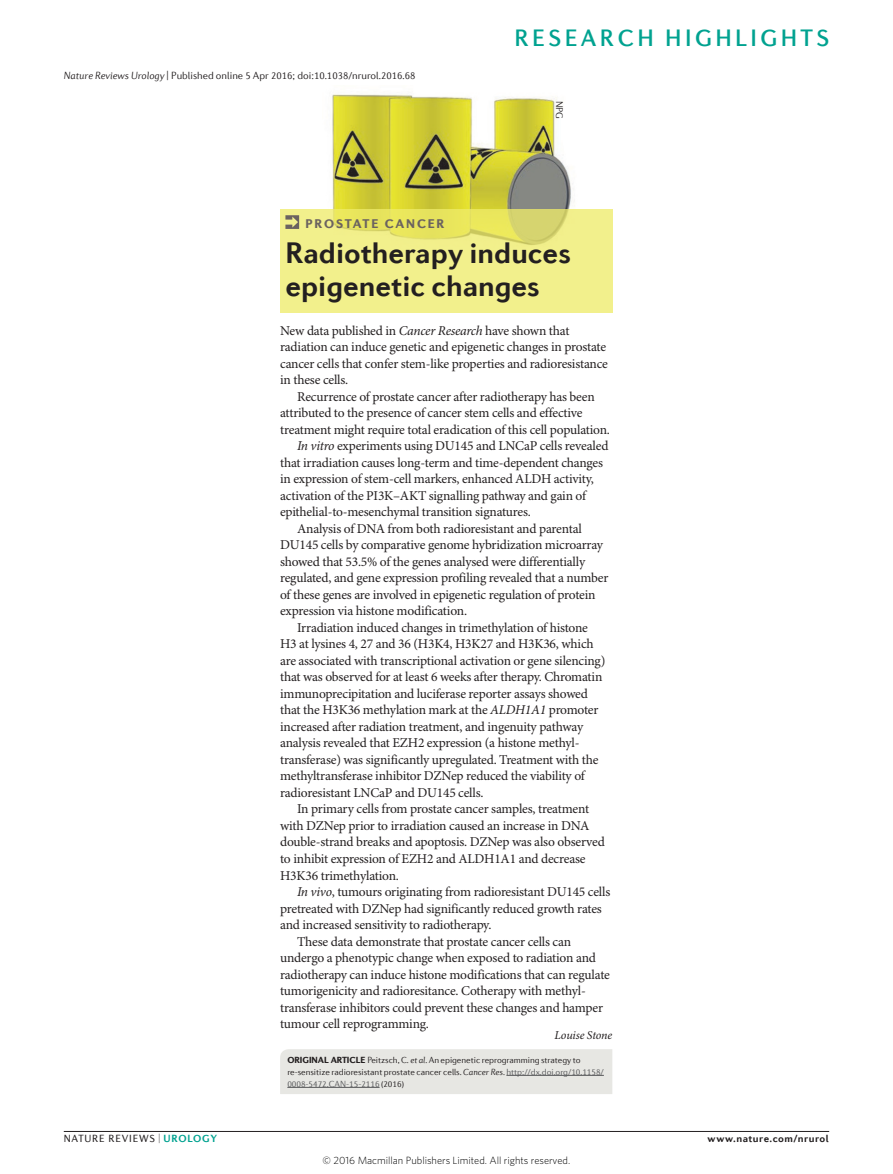
<style>
.page{position:relative;width:893px;height:1174px;background:#fff}
.page>*{position:absolute;margin:0;border:0;box-sizing:border-box;transform-origin:0 0}
.Title_small{font:700 30px/33px "Diverda Sans Com";color:#231f20}
.t1{font:500 24px "Diverda Sans Com";letter-spacing:.14em;color:#00a290}
.Body_text{font:13.5px/16.5px "Minion Pro";letter-spacing:-.015em;color:#231f20}
.Body_first{font:13.5px/16.5px "Minion Pro";letter-spacing:-.015em;color:#231f20}
.Strapline{font:900 12.75px "Diverda Sans Com";letter-spacing:.14em;color:#6b6360}
.Author{font:italic 12px "Minion Pro";letter-spacing:-.015em;color:#231f20}
.AOP_line{font:300 10.5px "Diverda Sans Com";color:#231f20}
.t2{font:300 10.5px "Whitney";color:#000}
.t3{font:10.5px "Diverda Sans Com";letter-spacing:.075em;color:#231f20}
.t4{font:700 10.5px "Diverda Sans Com";letter-spacing:.045em;color:#231f20}
.Credit_line{font:300 9.75px "Diverda Sans Com";color:#231f20}
.Info_box_text{font:300 9px/12px "Diverda Sans Com";letter-spacing:-.005em;color:#231f20}
.s1{font-style:italic}
.s2{font-weight:900}
.s3{color:#57585a}
.s4{font-weight:700;color:#00a290}
</style>
<div class="page">
<hr style="left:64px;top:1131px;width:765px;height:1px;background:#231f20">
<img style="left:332px;top:94px;width:243px;height:115px">
<svg style="left:280px;top:209px;width:332px;height:103px;fill:#f2f08c"></svg>
<svg style="left:285px;top:215px;width:14px;height:14px"></svg>
<div style="left:280px;top:1049px;width:332px;height:45px;background:#e7e7e3"></div>
<hr style="left:506px;top:1075px;width:98px;height:1px;background:#57585a">
<hr style="left:287px;top:1087px;width:93px;height:1px;background:#57585a">
<p class="AOP_line" style="left:64px;top:69px;width:353px"><span class="s1">Nature Reviews Urology</span> | Published online 5 Apr 2016; doi:10.1038/nrurol.2016.68</p>
<h2 class="t1" style="left:514px;top:24px;width:316px">RESEARCH HIGHLIGHTS</h2>
<p class="Credit_line" style="left:565px;top:101px;width:20px;rotate:90deg">NPG</p>
<p class="Strapline" style="left:305px;top:215px;width:141px">PROSTATE CANCER</p>
<p class="Title_small" style="left:285px;top:236px;width:287px">Radiotherapy induces epigenetic changes</p>
<p class="Body_first" style="left:280px;top:323px;width:329px">New data published in <span class="s1">Cancer Research</span> have shown that radiation can induce genetic and epigenetic changes in prostate cancer cells that confer stem-like properties and radioresistance in these cells.</p>
<p class="Body_text" style="left:280px;top:389px;width:331px;text-indent:17px">Recurrence of prostate cancer after radiotherapy has been attributed to the presence of cancer stem cells and effective treatment might require total eradication of this cell population.</p>
<p class="Body_text" style="left:280px;top:438px;width:330px;text-indent:17px"><span class="s1">In vitro</span> experiments using DU145 and LNCaP cells revealed that irradiation causes long-term and time-dependent changes in expression of stem-cell markers, enhanced ALDH activity, activation of the PI3K–AKT signalling pathway and gain of epithelial-to-mesenchymal transition signatures.</p>
<p class="Body_text" style="left:280px;top:521px;width:330px;text-indent:17px">Analysis of DNA from both radioresistant and parental DU145 cells by comparative genome hybridization microarray showed that 53.5% of the genes analysed were differentially regulated, and gene expression profiling revealed that a number of these genes are involved in epigenetic regulation of protein expression via histone modification.</p>
<p class="Body_text" style="left:280px;top:620px;width:327px;text-indent:17px">Irradiation induced changes in trimethylation of histone H3 at lysines 4, 27 and 36 (H3K4, H3K27 and H3K36, which are associated with transcriptional activation or gene silencing) that was observed for at least 6 weeks after therapy. Chromatin immunoprecipitation and luciferase reporter assays showed that the H3K36 methylation mark at the <span class="s1">ALDH1A1</span> promoter increased after radiation treatment, and ingenuity pathway analysis revealed that EZH2 expression (a histone methyl&shy;transferase) was significantly upregulated. Treatment with the methyltransferase inhibitor DZNep reduced the viability of radioresistant LNCaP and DU145 cells.</p>
<p class="Body_text" style="left:280px;top:801px;width:326px;text-indent:17px">In primary cells from prostate cancer samples, treatment with DZNep prior to irradiation caused an increase in DNA double-strand breaks and apoptosis. DZNep was also observed to inhibit expression of EZH2 and ALDH1A1 and decrease H3K36 trimethylation.</p>
<p class="Body_text" style="left:280px;top:884px;width:332px;text-indent:17px"><span class="s1">In vivo</span>, tumours originating from radioresistant DU145 cells pretreated with DZNep had significantly reduced growth rates and increased sensitivity to radiotherapy.</p>
<p class="Body_text" style="left:280px;top:933px;width:331px;text-indent:17px">These data demonstrate that prostate cancer cells can undergo a phenotypic change when exposed to radiation and radiotherapy can induce histone modifications that can regulate tumorigenicity and radioresitance. Cotherapy with methyl&shy;transferase inhibitors could prevent these changes and hamper tumour cell reprogramming.</p>
<p class="Author" style="left:555px;top:1027px;width:59px">Louise Stone</p>
<p class="Info_box_text" style="left:287px;top:1053px;width:318px"><span class="s2">ORIGINAL ARTICLE</span> Peitzsch, C. <span class="s1">et al</span>. An epigenetic reprogramming strategy to re-sensitize radioresistant prostate cancer cells. <span class="s1">Cancer Res</span>. <span class="s3">http://dx.doi.org/10.1158/<br>0008-5472.CAN-15-2116</span> (2016)</p>
<p class="t3" style="left:64px;top:1132px;width:155px">NATURE REVIEWS | <span class="s4">UROLOGY</span></p>
<p class="t4" style="left:707px;top:1132px;width:123px">www.nature.com/nrurol</p>
<p class="t2" style="left:323px;top:1153px;width:249px">© 2016 Macmillan Publishers Limited. All rights reserved.</p>
</div>
